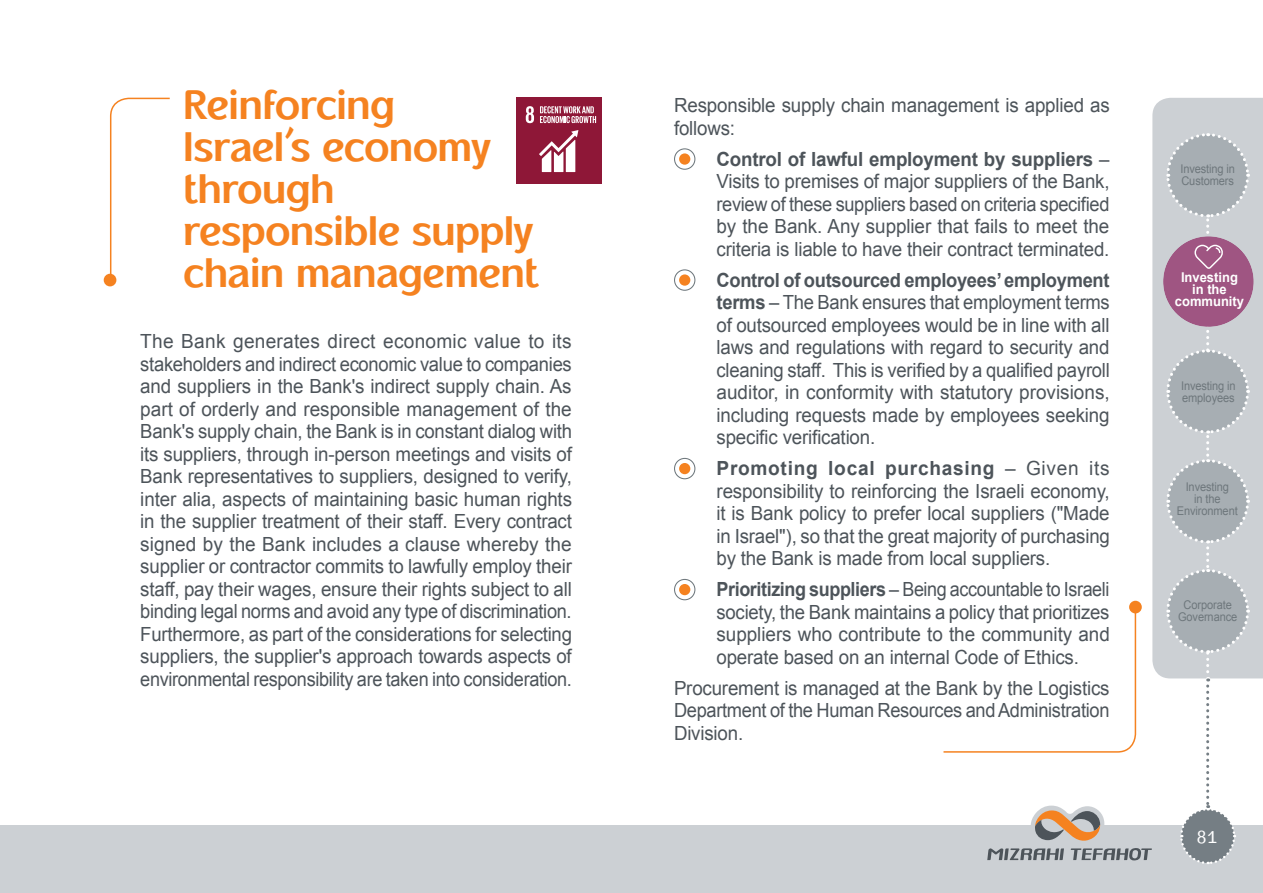
<style>
.page{position:relative;width:1263px;height:893px;background:#fff}
.page>*{position:absolute;margin:0;border:0;box-sizing:border-box;transform-origin:0 0}
.t1{font:700 42px/42px "Fb Typograph Eng";letter-spacing:-.035em;color:#f58220}
.t2{font:25.5px "Fb Joker";color:#fff}
.t3{font:19.5px/22.5px "Arial";letter-spacing:-.01em;color:#4d545a;text-align:justify}
.t4{font:19.5px/22.5px "Arial";letter-spacing:-.01em;color:#4d545a;text-align:justify;scale:.96 1}
.t5{font:19.5px/22.5px "Arial";letter-spacing:-.01em;color:#4d545a;text-align:justify;scale:.94 1}
.t6{font:19.5px/22.5px "Arial";letter-spacing:-.01em;color:#4d545a;text-align:justify;scale:.92 1}
.t7{font:700 13.5px/12px "Arial";color:#fff;text-align:center;scale:.96 1}
.t8{font:12px/12px "Arial";letter-spacing:-.01em;color:#6e777c;scale:.92 1}
.s1{font-weight:700}
</style>
<div class="page">
<div style="left:0;top:826px;width:1263px;height:67px;background:#ccd0d4"></div>
<div style="left:516px;top:98px;width:86px;height:86px;background:#8e1737"></div>
<svg style="left:539px;top:130px;width:39px;height:42px"></svg>
<svg style="left:526px;top:106px;width:8px;height:17px"></svg>
<svg style="left:540px;top:106px;width:56px;height:17px"></svg>
<svg style="left:109px;top:97px;width:61px;height:186px"></svg>
<div style="left:104px;top:274px;width:12px;height:12px;background:#f58220;border-radius:50%"></div>
<svg style="left:943px;top:604px;width:194px;height:149px"></svg>
<div style="left:1129px;top:601px;width:13px;height:12px;background:#f58220;border-radius:50%"></div>
<div style="left:674px;top:148px;width:21px;height:22px;border:1px solid #6e777c;border-radius:50%"></div>
<div style="left:679px;top:153px;width:11px;height:12px;background:#f58220;border-radius:50%"></div>
<div style="left:674px;top:269px;width:21px;height:22px;border:1px solid #6e777c;border-radius:50%"></div>
<div style="left:679px;top:274px;width:11px;height:12px;background:#f58220;border-radius:50%"></div>
<div style="left:674px;top:458px;width:21px;height:21px;border:1px solid #6e777c;border-radius:50%"></div>
<div style="left:679px;top:463px;width:11px;height:11px;background:#f58220;border-radius:50%"></div>
<div style="left:674px;top:579px;width:21px;height:21px;border:1px solid #6e777c;border-radius:50%"></div>
<div style="left:679px;top:584px;width:11px;height:11px;background:#f58220;border-radius:50%"></div>
<div style="left:1152px;top:98px;width:111px;height:580px;background:#ccd0d4"></div>
<div style="left:1150px;top:225px;width:113px;height:103px;background:#000;opacity:.36"></div>
<svg style="left:1165px;top:132px;width:86px;height:732px"></svg>
<svg style="left:987px;top:806px;width:165px;height:55px"></svg>
<h4 class="t1" style="left:183px;top:82px;width:358px">Reinforcing<br>Israel's economy through responsible supply chain management</h4>
<p class="t3" style="left:140px;top:330px;width:433px">The Bank generates direct economic value to its stakeholders and indirect economic value to companies and suppliers in the Bank's indirect supply chain. As part of orderly and responsible management of the Bank's supply chain, the Bank is in constant dialog with its suppliers, through in-person meetings and visits of Bank representatives to suppliers, designed to verify, inter alia, aspects of maintaining basic human rights in the supplier treatment of their staff. Every contract signed by the Bank includes a clause whereby the supplier or contractor commits to lawfully employ their staff, pay their wages, ensure their rights subject to all binding legal norms and avoid any type of discrimination.<br>Furthermore, as part of the considerations for selecting suppliers, the supplier's approach towards aspects of environmental responsibility are taken into consideration.</p>
<p class="t4" style="left:674px;top:94px;width:456px">Responsible supply chain management is applied as follows:</p>
<p class="t4" style="left:716px;top:148px;width:411px"><span class="s1">Control of lawful employment by suppliers</span> – Visits to premises of major suppliers of the Bank, review of these suppliers based on criteria specified by the Bank. Any supplier that fails to meet the criteria is liable to have their contract terminated.</p>
<p class="t5" style="left:716px;top:269px;width:420px"><span class="s1">Control of outsourced employees’ employment terms</span> – The Bank ensures that employment terms of outsourced employees would be in line with all laws and regulations with regard to security and cleaning staff. This is verified by a qualified payroll auditor, in conformity with statutory provisions, including requests made by employees seeking specific verification.</p>
<p class="t3" style="left:716px;top:457px;width:395px"><span class="s1">Promoting local purchasing</span> – Given its responsibility to reinforcing the Israeli economy, it is Bank policy to prefer local suppliers ("Made in Israel"), so that the great majority of purchasing by the Bank is made from local suppliers.</p>
<p class="t6" style="left:716px;top:578px;width:429px"><span class="s1">Prioritizing suppliers</span> – Being accountable to Israeli society, the Bank maintains a policy that prioritizes suppliers who contribute to the community and operate based on an internal Code of Ethics.</p>
<p class="t4" style="left:674px;top:677px;width:455px">Procurement is managed at the Bank by the Logistics Department of the Human Resources and Administration Division.</p>
<p class="t8" style="left:1180px;top:163px;width:61px">Investing in<br>Customers</p>
<p class="t7" style="left:1175px;top:271px;width:74px">I_vist8_g<br>8_ t7i<br>25mmu_8ty</p>
<p class="t8" style="left:1181px;top:380px;width:61px">Investing in employees</p>
<p class="t8" style="left:1177px;top:481px;width:68px;text-align:center">Investing<br>in the<br>Environment</p>
<p class="t8" style="left:1178px;top:599px;width:66px;text-align:center">Corporate<br>Governance</p>
<h2 class="t2" style="left:1197px;top:822px;width:22px">81</h2>
</div>
